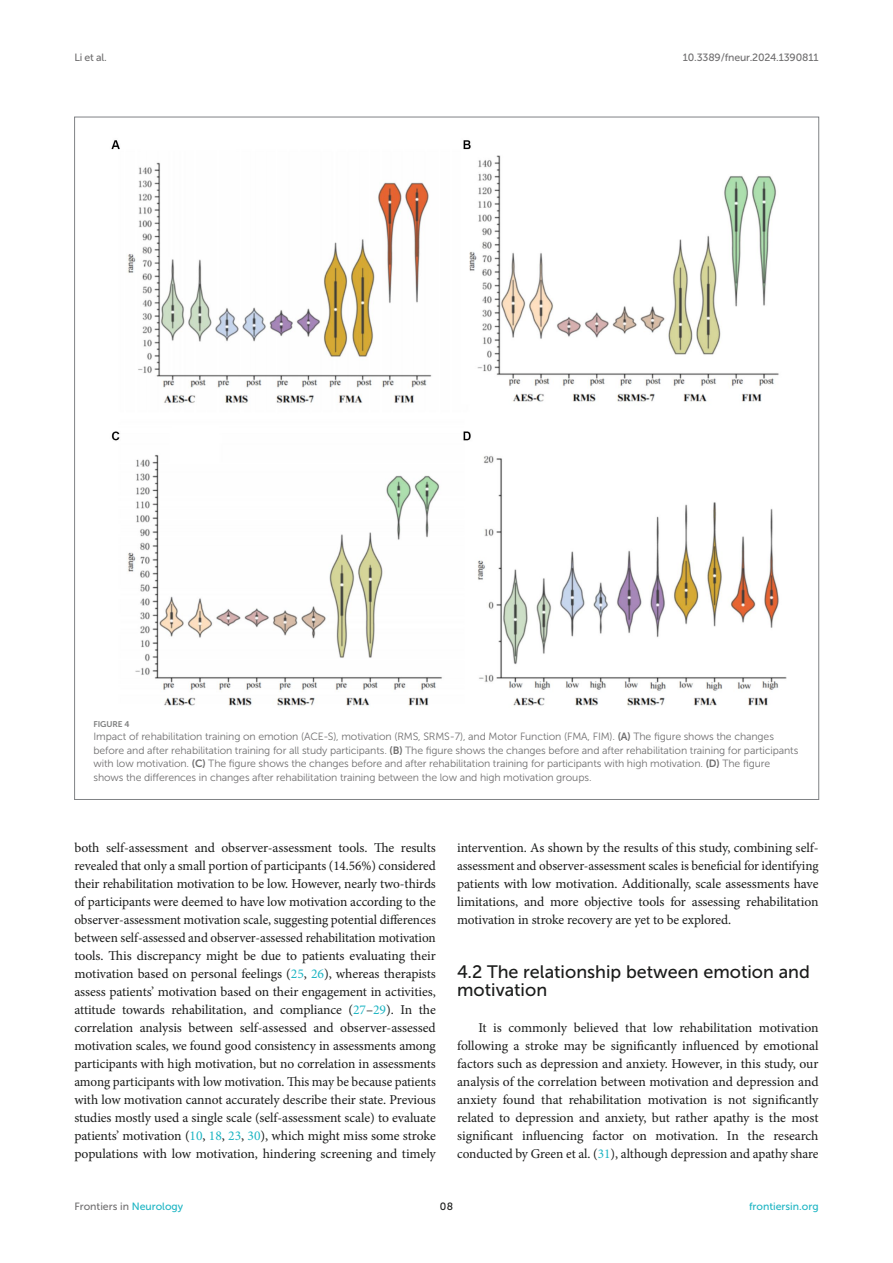
<style>
.page{position:relative;width:893px;height:1263px;background:#fff}
.page>*{position:absolute;margin:0;border:0;box-sizing:border-box;transform-origin:0 0}
.HEAD_2{font:18px/18px "Museo Sans 500";color:#1b1c1b}
.TEXT_FLUSH{font:13.5px/18px "Minion Pro";letter-spacing:-.005em;color:#1b1c1b;text-align:justify}
.FIG_LEG{font:10.5px/13.5px "Museo Sans 300";letter-spacing:-.01em;color:#706f70}
.t1{font:10.5px "Museo Sans 500";letter-spacing:-.015em;color:#706f70}
.t2{font:10.5px "Museo Sans 500";color:#1db5c3}
.t3{font:10.5px "Museo Sans 500";color:#1b1c1b}
.FIG_HD{font:8.25px "Museo Sans 700";letter-spacing:-.01em;color:#7e7f7f}
.s1{font-family:"Museo Sans 700"}
.s2{color:#1db5c3}
</style>
<div class="page">
<img style="left:111px;top:140px;width:676px;height:566px">
<p class="t1" style="left:74px;top:51px;width:34px">Li et al.</p>
<p class="t1" style="left:683px;top:51px;width:137px">10.3389/fneur.2024.1390811</p>
<p class="FIG_HD" style="left:94px;top:719px;width:37px">FIGURE 4</p>
<p class="FIG_LEG" style="left:94px;top:730px;width:706px">Impact of rehabilitation training on emotion (ACE-S), motivation (RMS, SRMS-7), and Motor Function (FMA, FIM). <span class="s1">(A)</span> The figure shows the changes before and after rehabilitation training for all study participants. <span class="s1">(B)</span> The figure shows the changes before and after rehabilitation training for participants with low motivation. <span class="s1">(C)</span> The figure shows the changes before and after rehabilitation training for participants with high motivation. <span class="s1">(D)</span> The figure shows the differences in changes after rehabilitation training between the low and high motivation groups.</p>
<p class="TEXT_FLUSH" style="left:74px;top:839px;width:363px">both self-assessment and observer-assessment tools. The results revealed that only a small portion of participants (14.56%) considered their rehabilitation motivation to be low. However, nearly two-thirds of participants were deemed to have low motivation according to the observer-assessment motivation scale, suggesting potential differences between self-assessed and observer-assessed rehabilitation motivation tools. This discrepancy might be due to patients evaluating their motivation based on personal feelings (<span class="s2">25</span>, <span class="s2">26</span>), whereas therapists assess patients’ motivation based on their engagement in activities, attitude towards rehabilitation, and compliance (<span class="s2">27</span>–<span class="s2">29</span>). In the correlation analysis between self-assessed and observer-assessed motivation scales, we found good consistency in assessments among participants with high motivation, but no correlation in assessments among participants with low motivation. This may be because patients with low motivation cannot accurately describe their state. Previous studies mostly used a single scale (self-assessment scale) to evaluate patients’ motivation (<span class="s2">10</span>, <span class="s2">18</span>, <span class="s2">23</span>, <span class="s2">30</span>), which might miss some stroke populations with low motivation, hindering screening and timely</p>
<p class="TEXT_FLUSH" style="left:457px;top:839px;width:363px">intervention. As shown by the results of this study, combining self&shy;assessment and observer-assessment scales is beneficial for identifying patients with low motivation. Additionally, scale assessments have limitations, and more objective tools for assessing rehabilitation motivation in stroke recovery are yet to be explored.</p>
<p class="HEAD_2" style="left:457px;top:963px;width:354px">4.2 The relationship between emotion and motivation</p>
<p class="TEXT_FLUSH" style="left:457px;top:1019px;width:363px;text-indent:21px">It is commonly believed that low rehabilitation motivation following a stroke may be significantly influenced by emotional factors such as depression and anxiety. However, in this study, our analysis of the correlation between motivation and depression and anxiety found that rehabilitation motivation is not significantly related to depression and anxiety, but rather apathy is the most significant influencing factor on motivation. In the research conducted by Green et al. (<span class="s2">31</span>), although depression and apathy share</p>
<p class="t1" style="left:74px;top:1200px;width:110px">Frontiers in <span class="s2">Neurology</span></p>
<p class="t3" style="left:440px;top:1200px;width:15px">08</p>
<p class="t2" style="left:749px;top:1200px;width:71px">frontiersin.org</p>
</div>
